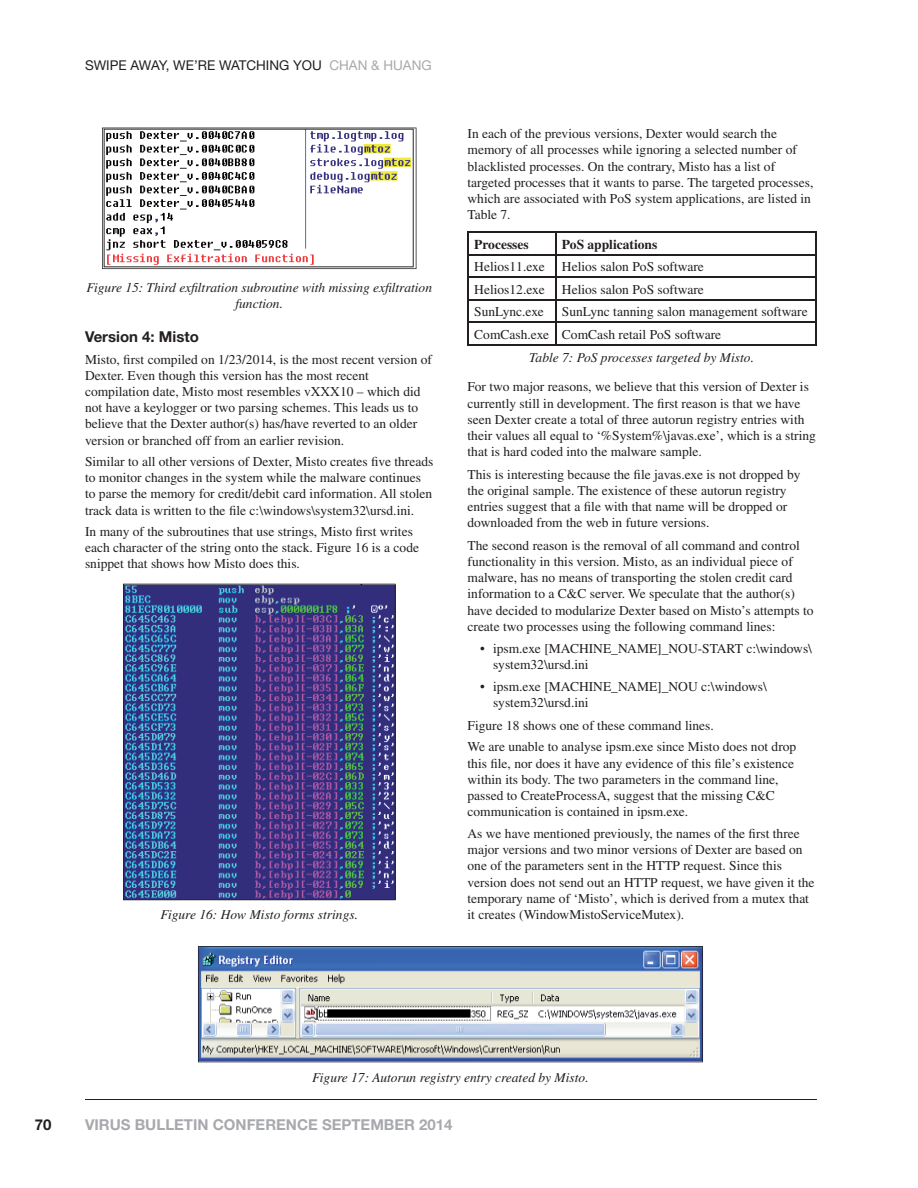
<style>
.page{position:relative;width:918px;height:1188px;background:#fff}
.page>*{position:absolute;margin:0;border:0;box-sizing:border-box;transform-origin:0 0}
.t1{font:700 15px "Helvetica Neue";color:#a8a9ad}
.t2{font:700 15px "Helvetica Neue";color:#231f20}
.t3{font:13.5px/16.2px "Times";color:#231f20}
.t4{font:italic 13.5px/16.2px "Times";color:#231f20;text-align:center}
.t5{font:13.5px "Helvetica Neue";color:#231f20}
.t6{font:700 13.5px "Times";color:#231f20}
.s1{color:#a8a9ad}
</style>
<div class="page">
<hr style="left:85px;top:1099px;width:731px;height:1px;background:#231f20">
<svg style="left:123px;top:584px;width:272px;height:316px;background:#3f4487"></svg>
<hr style="left:468px;top:232px;width:88px;height:1px;background:#231f20">
<hr style="left:556px;top:232px;width:261px;height:1px;background:#231f20">
<hr style="left:555px;top:233px;width:2px;height:21px;background:#231f20">
<hr style="left:815px;top:233px;width:2px;height:21px;background:#231f20">
<hr style="left:468px;top:254px;width:88px;height:2px;background:#231f20">
<hr style="left:556px;top:254px;width:261px;height:2px;background:#231f20">
<hr style="left:555px;top:256px;width:2px;height:21px;background:#231f20">
<hr style="left:815px;top:256px;width:2px;height:21px;background:#231f20">
<hr style="left:468px;top:277px;width:88px;height:1px;background:#231f20">
<hr style="left:556px;top:277px;width:261px;height:1px;background:#231f20">
<hr style="left:555px;top:278px;width:2px;height:21px;background:#231f20">
<hr style="left:815px;top:278px;width:2px;height:21px;background:#231f20">
<hr style="left:468px;top:299px;width:88px;height:2px;background:#231f20">
<hr style="left:556px;top:299px;width:261px;height:2px;background:#231f20">
<hr style="left:555px;top:301px;width:2px;height:21px;background:#231f20">
<hr style="left:815px;top:301px;width:2px;height:21px;background:#231f20">
<hr style="left:468px;top:322px;width:88px;height:1px;background:#231f20">
<svg style="left:468px;top:233px;width:1px;height:111px"></svg>
<hr style="left:556px;top:322px;width:261px;height:1px;background:#231f20">
<hr style="left:555px;top:323px;width:2px;height:21px;background:#231f20">
<hr style="left:815px;top:323px;width:2px;height:21px;background:#231f20">
<hr style="left:468px;top:344px;width:349px;height:2px;background:#231f20">
<svg style="left:198px;top:946px;width:505px;height:116px;background:#abb6c4"></svg>
<svg style="left:102px;top:128px;width:314px;height:141px"></svg>
<p class="t5" style="left:85px;top:61px;width:348px">SWIPE AWAY, WE’RE WATCHING YOU <span class="s1">CHAN &amp; HUANG</span></p>
<p class="t4" style="left:86px;top:280px;width:347px">Figure 15: Third exfiltration subroutine with missing exfiltration function.</p>
<p class="t2" style="left:85px;top:332px;width:115px">Version 4: Misto</p>
<p class="t3" style="left:85px;top:352px;width:349px">Misto, first compiled on 1/23/2014, is the most recent version of Dexter. Even though this version has the most recent compilation date, Misto most resembles vXXX10 – which did not have a keylogger or two parsing schemes. This leads us to believe that the Dexter author(s) has/have reverted to an older version or branched off from an earlier revision.</p>
<p class="t3" style="left:85px;top:455px;width:350px">Similar to all other versions of Dexter, Misto creates five threads to monitor changes in the system while the malware continues to parse the memory for credit/debit card information. All stolen track data is written to the file c:\windows\system32\ursd.ini.</p>
<p class="t3" style="left:85px;top:524px;width:336px">In many of the subroutines that use strings, Misto first writes each character of the string onto the stack. Figure 16 is a code snippet that shows how Misto does this.</p>
<p class="t4" style="left:160px;top:908px;width:199px">Figure 16: How Misto forms strings.</p>
<p class="t3" style="left:468px;top:127px;width:347px">In each of the previous versions, Dexter would search the memory of all processes while ignoring a selected number of blacklisted processes. On the contrary, Misto has a list of targeted processes that it wants to parse. The targeted processes, which are associated with PoS system applications, are listed in Table 7.</p>
<p class="t6" style="left:474px;top:239px;width:56px">Processes</p>
<p class="t6" style="left:562px;top:239px;width:97px">PoS applications</p>
<p class="t3" style="left:474px;top:260px;width:72px">Helios11.exe</p>
<p class="t3" style="left:562px;top:260px;width:143px">Helios salon PoS software</p>
<p class="t3" style="left:474px;top:283px;width:72px">Helios12.exe</p>
<p class="t3" style="left:562px;top:283px;width:143px">Helios salon PoS software</p>
<p class="t3" style="left:474px;top:305px;width:71px">SunLync.exe</p>
<p class="t3" style="left:474px;top:302px;width:335px;line-height:22.5px;text-indent:88px">SunLync tanning salon management software<br>ComCash.exe ComCash retail PoS software</p>
<p class="t4" style="left:529px;top:351px;width:226px">Table 7: PoS processes targeted by Misto.</p>
<p class="t3" style="left:468px;top:380px;width:350px">For two major reasons, we believe that this version of Dexter is currently still in development. The first reason is that we have seen Dexter create a total of three autorun registry entries with their values all equal to ‘%System%\javas.exe’, which is a string that is hard coded into the malware sample.</p>
<p class="t3" style="left:468px;top:467px;width:335px">This is interesting because the file javas.exe is not dropped by the original sample. The existence of these autorun registry entries suggest that a file with that name will be dropped or downloaded from the web in future versions.</p>
<p class="t3" style="left:468px;top:539px;width:348px">The second reason is the removal of all command and control functionality in this version. Misto, as an individual piece of malware, has no means of transporting the stolen credit card information to a C&amp;C server. We speculate that the author(s) have decided to modularize Dexter based on Misto’s attempts to create two processes using the following command lines:</p>
<p class="t3" style="left:493px;top:641px;width:321px;text-indent:-13px">• ipsm.exe [MACHINE_NAME]_NOU-START c:\windows\ system32\ursd.ini</p>
<p class="t3" style="left:493px;top:680px;width:275px;text-indent:-13px">• ipsm.exe [MACHINE_NAME]_NOU c:\windows\ system32\ursd.ini</p>
<p class="t3" style="left:468px;top:716px;width:330px;line-height:21.8px">Figure 18 shows one of these command lines.<br>We are unable to analyse ipsm.exe since Misto does not drop</p>
<p class="t3" style="left:468px;top:756px;width:328px">this file, nor does it have any evidence of this file’s existence within its body. The two parameters in the command line, passed to CreateProcessA, suggest that the missing C&amp;C communication is contained in ipsm.exe.</p>
<p class="t3" style="left:468px;top:827px;width:349px">As we have mentioned previously, the names of the first three major versions and two minor versions of Dexter are based on one of the parameters sent in the HTTP request. Since this version does not send out an HTTP request, we have given it the temporary name of ‘Misto’, which is derived from a mutex that it creates (WindowMistoServiceMutex).</p>
<p class="t4" style="left:312px;top:1070px;width:278px">Figure 17: Autorun registry entry created by Misto.</p>
<p class="t2" style="left:35px;top:1119px;width:18px">70</p>
<p class="t1" style="left:85px;top:1119px;width:369px">VIRUS BULLETIN CONFERENCE SEPTEMBER 2014</p>
</div>
